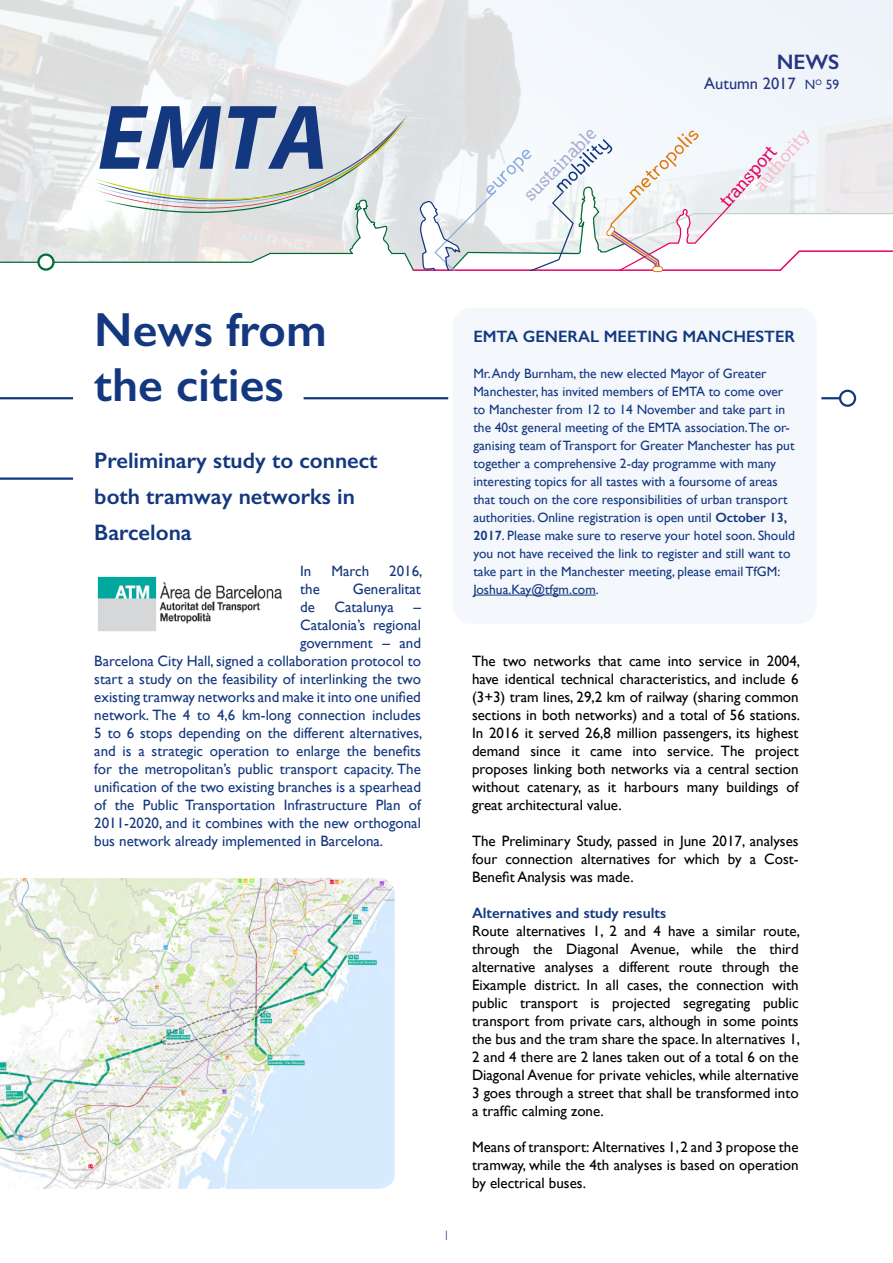
<style>
.page{position:relative;width:893px;height:1263px;background:#fff}
.page>*{position:absolute;margin:0;border:0;box-sizing:border-box;transform-origin:0 0}
.t1{font:italic 700 92.85px "Myriad Pro";color:#14387f}
.t2{font:600 48px/54px "Gill Sans";color:#14387f}
.t3{font:600 22.5px/36px "Gill Sans";color:#14387f}
.t4{font:600 21px "Gill Sans";color:#283583}
.t5{font:18.15px "Lexia";color:#a6aad0}
.t6{font:18.15px "Lexia";color:#e60064}
.t7{font:18.15px "Lexia";color:#f7bbc8}
.t8{font:600 16.5px "Gill Sans";color:#14387f}
.t9{font:16.5px "Gill Sans";color:#283583}
.t10{font:15px/18px "Gill Sans";color:#000;text-align:justify}
.t11{font:15px "Gill Sans";color:#14387f}
.t12{font:600 15px "Gill Sans";color:#14387f}
.t13{font:13.5px/18px "Gill Sans";color:#14387f}
.t14{font:300 13.5px "Gill Sans";color:#14387f}
.s1{font-size:13.5px}
.s2{font-weight:600}
</style>
<div class="page">
<img style="left:0;top:0;width:893px;height:115px">
<hr style="left:304px;top:397px;width:535px;height:2px;background:#14387f">
<img style="left:0;top:878px;width:395px;height:311px">
<svg style="left:97px;top:576px;width:185px;height:55px"></svg>
<div style="left:450px;top:305px;width:369px;height:321px;background:#f4f7fc;border-radius:21px"></div>
<div style="left:448px;top:303px;width:373px;height:325px;border:4px solid #fff;border-radius:21px"></div>
<hr style="left:473px;top:595px;width:123px;height:1px;background:#14387f">
<svg style="left:0;top:115px;width:893px;height:157px"></svg>
<hr style="left:0;top:397px;width:73px;height:2px;background:#14387f">
<div style="left:839px;top:390px;width:17px;height:17px;border:2px solid #14387f;border-radius:50%"></div>
<svg style="left:38px;top:255px;width:15px;height:15px"></svg>
<div style="left:37px;top:253px;width:18px;height:18px;border:2px solid #006b37;border-radius:50%"></div>
<hr style="left:0;top:477px;width:73px;height:3px;background:#14387f">
<h1 class="t1" style="left:98px;top:77px;width:232px">EMTA</h1>
<p class="t5" style="left:518px;top:189px;width:96px;rotate:-45deg">sustainable</p>
<h3 class="t4" style="left:777px;top:49px;width:64px">NEWS</h3>
<p class="t9" style="left:704px;top:74px;width:136px">Autumn 2017 <span class="s1">N</span><sup>O</sup> <span class="s1">59</span></p>
<p class="t7" style="left:749px;top:181px;width:76px;rotate:-50deg">authority</p>
<p class="t6" style="left:715px;top:197px;width:76px;rotate:-49deg">transport</p>
<h2 class="t2" style="left:94px;top:303px;width:234px">News from the cities</h2>
<h3 class="t3" style="left:94px;top:442px;width:285px">Preliminary study to connect both tramway networks in<br>Barcelona</h3>
<p class="t11" style="left:300px;top:562px;width:13px">In</p>
<p class="t11" style="left:331px;top:562px;width:39px">March</p>
<p class="t11" style="left:389px;top:562px;width:35px">2016,</p>
<p class="t11" style="left:300px;top:580px;width:21px">the</p>
<p class="t11" style="left:353px;top:580px;width:70px">Generalitat</p>
<p class="t11" style="left:300px;top:598px;width:16px">de</p>
<p class="t11" style="left:335px;top:598px;width:61px">Catalunya</p>
<p class="t11" style="left:413px;top:598px;width:9px">–</p>
<p class="t11" style="left:300px;top:616px;width:122px">Catalonia’s regional</p>
<p class="t11" style="left:300px;top:634px;width:122px">government – and</p>
<p class="t11" style="left:94px;top:652px;width:328px">Barcelona City Hall, signed a collaboration protocol to</p>
<p class="t11" style="left:94px;top:670px;width:328px">start a study on the feasibility of interlinking the two</p>
<p class="t11" style="left:94px;top:688px;width:328px">existing tramway networks and make it into one unified</p>
<p class="t11" style="left:94px;top:706px;width:328px">network. The 4 to 4,6 km-long connection includes</p>
<p class="t11" style="left:94px;top:724px;width:330px">5 to 6 stops depending on the different alternatives,</p>
<p class="t11" style="left:94px;top:742px;width:328px">and is a strategic operation to enlarge the benefits</p>
<p class="t11" style="left:94px;top:760px;width:328px">for the metropolitan’s public transport capacity. The</p>
<p class="t11" style="left:94px;top:778px;width:328px">unification of the two existing branches is a spearhead</p>
<p class="t11" style="left:94px;top:796px;width:328px">of the Public Transportation Infrastructure Plan of</p>
<p class="t11" style="left:94px;top:814px;width:328px">2011-2020, and it combines with the new orthogonal</p>
<p class="t11" style="left:94px;top:832px;width:290px">bus network already implemented in Barcelona.</p>
<p class="t14" style="left:443px;top:1225px;width:8px">1</p>
<p class="t8" style="left:473px;top:326px;width:323px">EMTA GENERAL MEETING MANCHESTER</p>
<p class="t13" style="left:473px;top:364px;width:323px">Mr. Andy Burnham, the new elected Mayor of Greater Manchester, has invited members of EMTA to come over to Manchester from 12 to 14 November and take part in the 40st general meeting of the EMTA association.The or&shy;ganising team of Transport for Greater Manchester has put together a comprehensive 2-day programme with many interesting topics for all tastes with a foursome of areas that touch on the core responsibilities of urban transport authorities. Online registration is open until <span class="s2">October 13, 2017</span>. Please make sure to reserve your hotel soon. Should you not have received the link to register and still want to take part in the Manchester meeting, please email TfGM:<br>Joshua.Kay@tfgm.com.</p>
<p class="t10" style="left:472px;top:652px;width:330px">The two networks that came into service in 2004, have identical technical characteristics, and include 6 (3+3) tram lines, 29,2 km of railway (sharing common sections in both networks) and a total of 56 stations.<br>In 2016 it served 26,8 million passengers, its highest demand since it came into service. The project proposes linking both networks via a central section without catenary, as it harbours many buildings of great architectural value.</p>
<p class="t10" style="left:472px;top:832px;width:328px">The Preliminary Study, passed in June 2017, analyses four connection alternatives for which by a Cost-Benefit Analysis was made.</p>
<p class="t12" style="left:472px;top:904px;width:196px">Alternatives and study results</p>
<p class="t10" style="left:472px;top:922px;width:330px">Route alternatives 1, 2 and 4 have a similar route, through the Diagonal Avenue, while the third alternative analyses a different route through the Eixample district. In all cases, the connection with public transport is projected segregating public transport from private cars, although in some points the bus and the tram share the space. In alternatives 1, 2 and 4 there are 2 lanes taken out of a total 6 on the Diagonal Avenue for private vehicles, while alternative 3 goes through a street that shall be transformed into a traffic calming zone.</p>
<p class="t10" style="left:472px;top:1138px;width:328px">Means of transport: Alternatives 1, 2 and 3 propose the tramway, while the 4th analyses is based on operation by electrical buses.</p>
</div>
